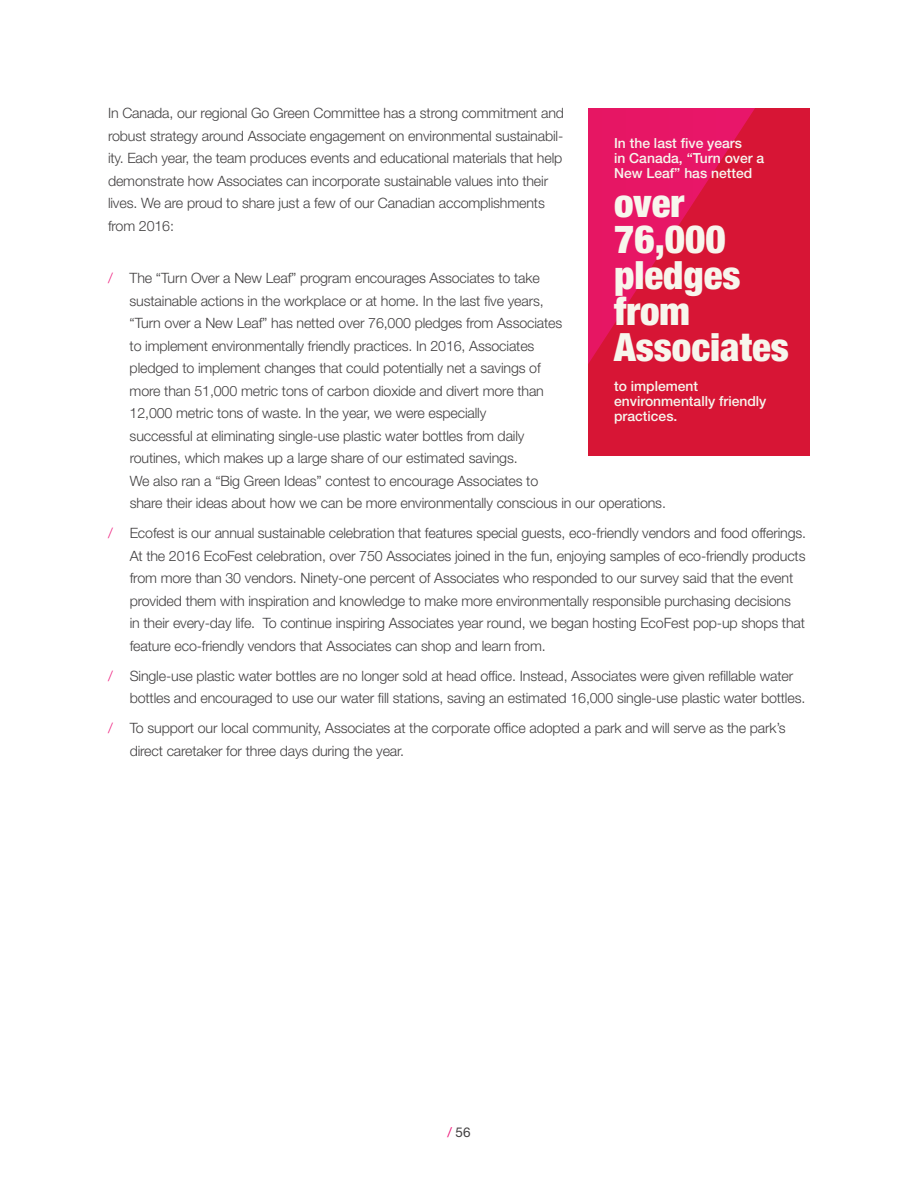
<style>
.page{position:relative;width:918px;height:1188px;background:#fff}
.page>*{position:absolute;margin:0;border:0;box-sizing:border-box;transform-origin:0 0}
.t1{font:900 condensed 39px/36px "Helvetica Neue LT Std";color:#f7f6ed}
.t2{font:300 14.25px/22.5px "Helvetica Neue LT Std";letter-spacing:-.01em;color:#424041}
.t3{font:500 13.95px/15px "Helvetica Neue LT Std";color:#f7f6ed}
.t4{font:13.5px "Helvetica Neue LT Std";color:#424041}
.s1{color:#ee177a}
</style>
<div class="page">
<div style="left:588px;top:108px;width:222px;height:348px;background:#d71535"></div>
<svg style="left:588px;top:108px;width:167px;height:256px"></svg>
<p class="t2" style="left:108px;top:102px;width:458px">In Canada, our regional Go Green Committee has a strong commitment and robust strategy around Associate engagement on environmental sustainabil&shy;ity. Each year, the team produces events and educational materials that help demonstrate how Associates can incorporate sustainable values into their lives. We are proud to share just a few of our Canadian accomplishments from 2016:</p>
<p class="t3" style="left:614px;top:135px;width:152px">In the last five years<br>in Canada, “Turn over a<br>New Leaf” has netted</p>
<h1 class="t1" style="left:614px;top:185px;width:176px">over<br>76,000 pledges from<br>Associates</h1>
<p class="t3" style="left:614px;top:378px;width:154px">to implement environmentally friendly practices.</p>
<p class="t2" style="left:130px;top:267px;width:538px;text-indent:-22px"><span class="s1">/</span> The “Turn Over a New Leaf” program encourages Associates to take<br>sustainable actions in the workplace or at home. In the last five years,<br>“Turn over a New Leaf” has netted over 76,000 pledges from Associates<br>to implement environmentally friendly practices. In 2016, Associates<br>pledged to implement changes that could potentially net a savings of<br>more than 51,000 metric tons of carbon dioxide and divert more than<br>12,000 metric tons of waste. In the year, we were especially<br>successful at eliminating single-use plastic water bottles from daily<br>routines, which makes up a large share of our estimated savings.<br>We also ran a “Big Green Ideas” contest to encourage Associates to<br>share their ideas about how we can be more environmentally conscious in our operations.</p>
<p class="t2" style="left:130px;top:522px;width:678px;text-indent:-22px"><span class="s1">/</span> Ecofest is our annual sustainable celebration that features special guests, eco-friendly vendors and food offerings.<br>At the 2016 EcoFest celebration, over 750 Associates joined in the fun, enjoying samples of eco-friendly products from more than 30 vendors. Ninety-one percent of Associates who responded to our survey said that the event provided them with inspiration and knowledge to make more environmentally responsible purchasing decisions<br>in their every-day life. To continue inspiring Associates year round, we began hosting EcoFest pop-up shops that feature eco-friendly vendors that Associates can shop and learn from.</p>
<p class="t2" style="left:130px;top:664px;width:677px;text-indent:-22px"><span class="s1">/</span> Single-use plastic water bottles are no longer sold at head office. Instead, Associates were given refillable water bottles and encouraged to use our water fill stations, saving an estimated 16,000 single-use plastic water bottles.</p>
<p class="t2" style="left:130px;top:717px;width:657px;text-indent:-22px"><span class="s1">/</span> To support our local community, Associates at the corporate office adopted a park and will serve as the park’s direct caretaker for three days during the year.</p>
<p class="t4" style="left:447px;top:1124px;width:25px"><span class="s1">/</span> 56</p>
</div>
